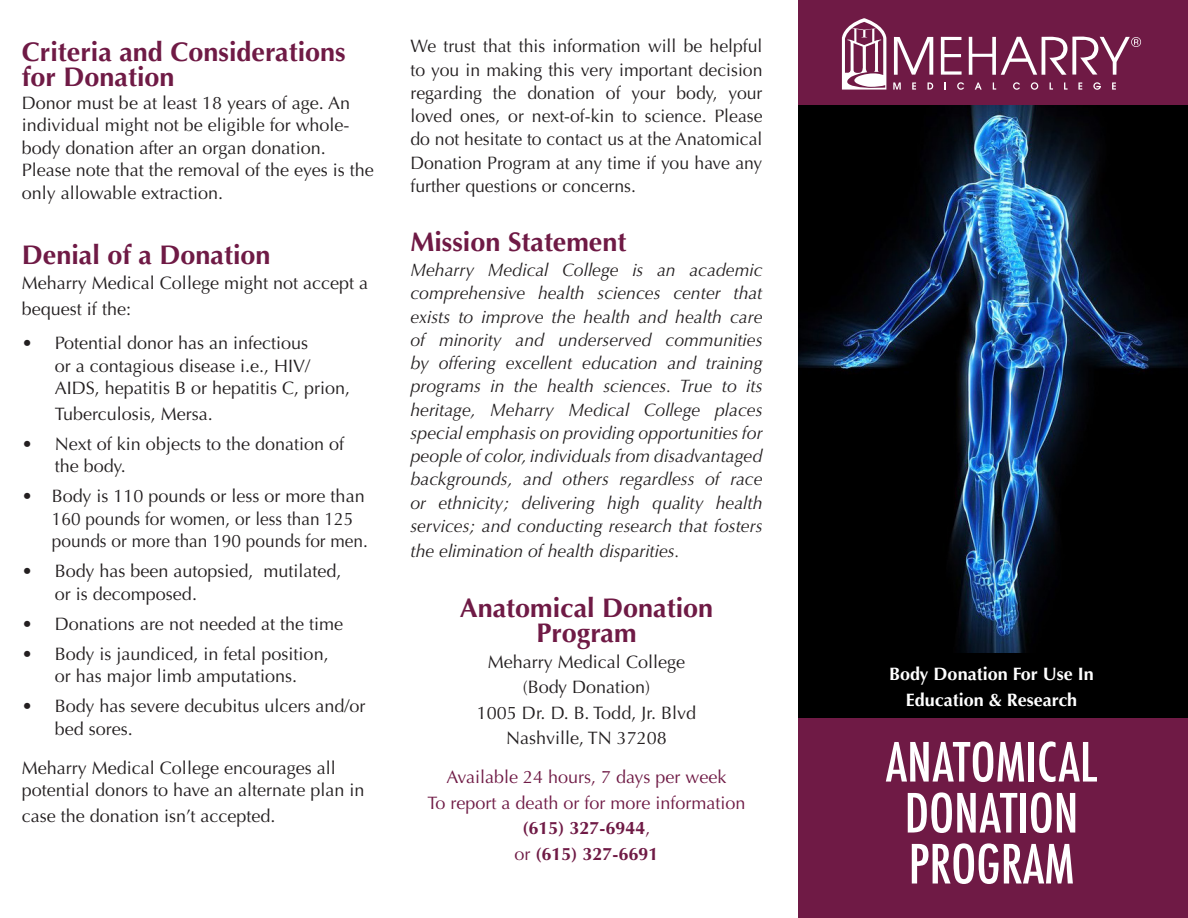
<style>
.page{position:relative;width:1188px;height:918px;background:#fff}
.page>*{position:absolute;margin:0;border:0;box-sizing:border-box;transform-origin:0 0}
.t1{font:500 condensed 52.5px/51px "Futura";color:#fff;text-align:center}
.t2{font:700 27px/25.5px "Optima";color:#6f1a45;text-align:center}
.t3{font:18px/22.5px "Optima";color:#231f20}
.t4{font:italic 18px/23.2px "Optima";color:#231f20;text-align:justify}
.t5{font:18px/25.5px "Optima";color:#6f1a45;text-align:center}
.t6{font:700 18px/25.5px "Optima";color:#fff;text-align:center}
.s1{font-weight:700}
</style>
<div class="page">
<div style="left:798px;top:718px;width:390px;height:200px;background:#6f1a45"></div>
<img style="left:798px;top:104px;width:390px;height:549px">
<div style="left:798px;top:0;width:390px;height:104px;background:#6f1a45"></div>
<div style="left:798px;top:653px;width:390px;height:65px;background:#000"></div>
<svg style="left:841px;top:18px;width:45px;height:72px"></svg>
<svg style="left:894px;top:37px;width:39px;height:38px"></svg>
<svg style="left:941px;top:37px;width:21px;height:38px"></svg>
<svg style="left:893px;top:82px;width:8px;height:8px"></svg>
<svg style="left:912px;top:82px;width:4px;height:8px"></svg>
<svg style="left:928px;top:82px;width:5px;height:8px"></svg>
<svg style="left:957px;top:82px;width:7px;height:8px"></svg>
<svg style="left:975px;top:82px;width:7px;height:8px"></svg>
<svg style="left:993px;top:82px;width:3px;height:8px"></svg>
<svg style="left:1013px;top:82px;width:7px;height:8px"></svg>
<svg style="left:1031px;top:82px;width:7px;height:8px"></svg>
<svg style="left:1050px;top:82px;width:3px;height:8px"></svg>
<svg style="left:1064px;top:82px;width:4px;height:8px"></svg>
<svg style="left:1078px;top:82px;width:4px;height:8px"></svg>
<svg style="left:1093px;top:82px;width:8px;height:8px"></svg>
<svg style="left:1112px;top:82px;width:4px;height:8px"></svg>
<svg style="left:969px;top:37px;width:172px;height:38px"></svg>
<h2 class="t2" style="left:22px;top:39px;width:325px;text-align:left">Criteria and Considerations for Donation</h2>
<p class="t3" style="left:22px;top:91px;width:354px">Donor must be at least 18 years of age. An individual might not be eligible for whole&shy;body donation after an organ donation.<br>Please note that the removal of the eyes is the only allowable extraction.</p>
<h2 class="t2" style="left:22px;top:242px;width:250px">Denial of a Donation</h2>
<p class="t3" style="left:22px;top:270px;width:348px;line-height:25.5px">Meharry Medical College might not accept a bequest if the:</p>
<p class="t3" style="left:55px;top:332px;width:297px;text-indent:-33px">• Potential donor has an infectious<br>or a contagious disease i.e., HIV/<br>AIDS, hepatitis B or hepatitis C, prion,</p>
<p class="t3" style="left:55px;top:402px;width:160px">Tuberculosis, Mersa.</p>
<p class="t3" style="left:55px;top:432px;width:291px;text-indent:-33px">• Next of kin objects to the donation of the body.</p>
<p class="t3" style="left:52px;top:485px;width:317px;text-indent:-30px">• Body is 110 pounds or less or more than<br>160 pounds for women, or less than 125 pounds or more than 190 pounds for men.</p>
<p class="t3" style="left:55px;top:560px;width:288px;text-indent:-33px">• Body has been autopsied, mutilated, or is decomposed.</p>
<p class="t3" style="left:22px;top:612px;width:323px">• Donations are not needed at the time</p>
<p class="t3" style="left:22px;top:642px;width:308px;text-align:center">• Body is jaundiced, in fetal position, or has major limb amputations.</p>
<p class="t3" style="left:55px;top:695px;width:312px;text-indent:-33px">• Body has severe decubitus ulcers and/or bed sores.</p>
<p class="t3" style="left:22px;top:756px;width:344px">Meharry Medical College encourages all potential donors to have an alternate plan in</p>
<p class="t3" style="left:22px;top:804px;width:255px">case the donation isn’t accepted.</p>
<p class="t3" style="left:410px;top:35px;width:354px;line-height:23.2px;text-align:justify">We trust that this information will be helpful to you in making this very important decision regarding the donation of your body, your loved ones, or next-of-kin to science. Please do not hesitate to contact us at the Anatomical Donation Program at any time if you have any further questions or concerns.</p>
<h2 class="t2" style="left:410px;top:229px;width:218px">Mission Statement</h2>
<p class="t4" style="left:410px;top:258px;width:354px">Meharry Medical College is an academic comprehensive health sciences center that exists to improve the health and health care of minority and underserved communities by offering excellent education and training programs in the health sciences. True to its heritage, Meharry Medical College places special emphasis on providing opportunities for people of color, individuals from disadvantaged backgrounds, and others regardless of race or ethnicity; delivering high quality health services; and conducting research that fosters</p>
<p class="t4" style="left:410px;top:540px;width:271px">the elimination of health disparities.</p>
<h2 class="t2" style="left:460px;top:595px;width:255px">Anatomical Donation<br>Program</h2>
<p class="t3" style="left:477px;top:649px;width:221px;line-height:25.5px;text-align:center">Meharry Medical College (Body Donation)<br>1005 Dr. D. B. Todd, Jr. Blvd<br>Nashville, TN 37208</p>
<p class="t5" style="left:427px;top:765px;width:320px">Available 24 hours, 7 days per week<br>To report a death or for more information <span class="s1">(615) 327-6944</span>,<br>or <span class="s1">(615) 327-6691</span></p>
<p class="t6" style="left:889px;top:662px;width:206px">Body Donation For Use In<br>Education &amp; Research</p>
<h1 class="t1" style="left:886px;top:737px;width:213px">ANATOMICAL<br>DONATION<br>PROGRAM</h1>
</div>
